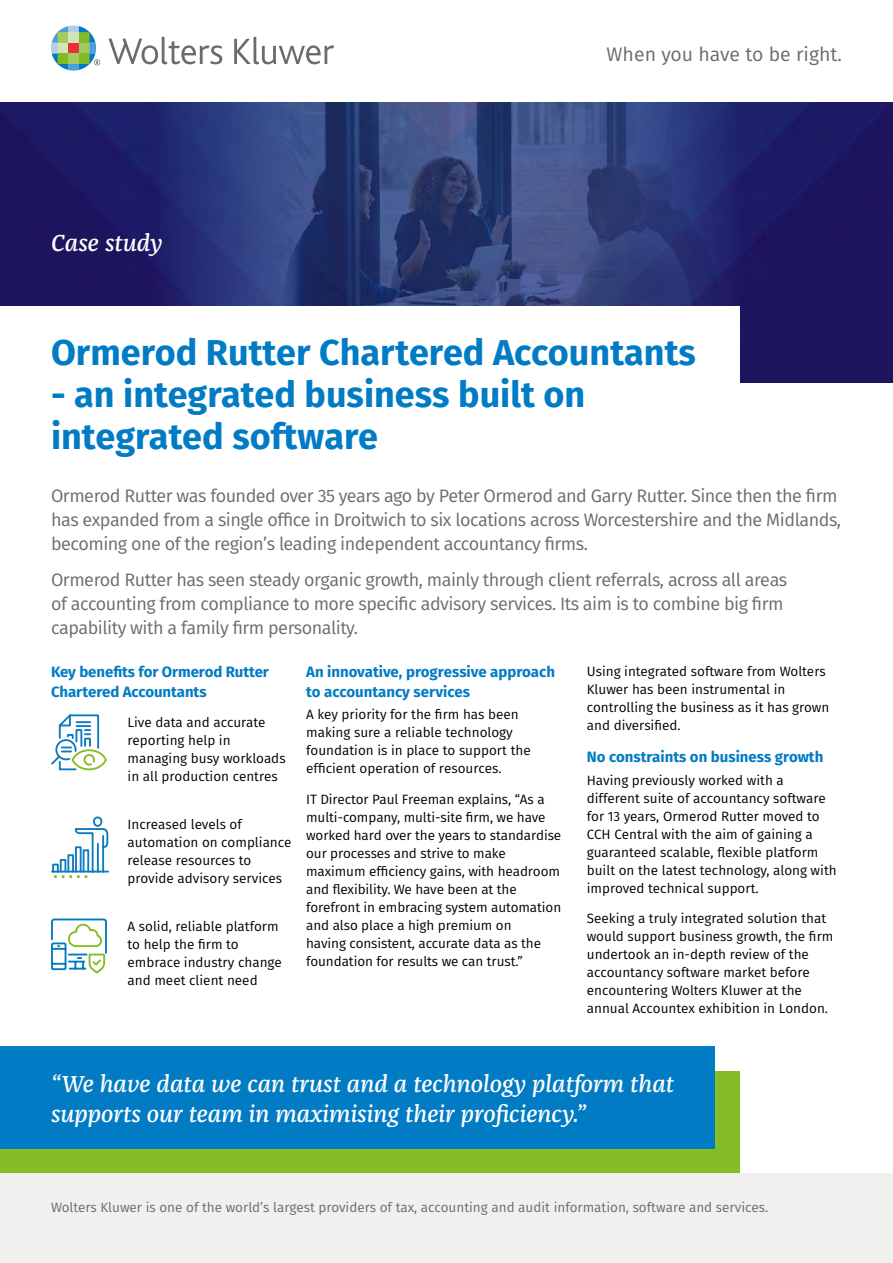
<style>
.page{position:relative;width:893px;height:1263px;background:#fff}
.page>*{position:absolute;margin:0;border:0;box-sizing:border-box;transform-origin:0 0}
.t1{font:700 36px/42px "Fira Sans";color:#007bc4}
.t2{font:italic 500 24px/30px "Franziska Pro";color:#fff}
.t3{font:19.5px "Fira Sans";color:#6b6b6a}
.t4{font:18px/24px "Fira Sans";letter-spacing:-.025em;color:#6b6b6a}
.t5{font:700 15px/19.5px "Fira Sans";color:#007bc4}
.t6{font:13.5px/18px "Fira Sans";color:#000}
.t7{font:13.5px "Fira Sans";color:#6b6b6a}
</style>
<div class="page">
<div style="left:0;top:1071px;width:740px;height:154px;background:#86bc25"></div>
<img style="left:0;top:102px;width:893px;height:281px">
<div style="left:0;top:1174px;width:893px;height:89px;background:#f0f0ef"></div>
<div style="left:0;top:306px;width:740px;height:128px;background:#fff"></div>
<svg style="left:108px;top:37px;width:114px;height:27px"></svg>
<svg style="left:234px;top:37px;width:100px;height:27px"></svg>
<svg style="left:51px;top:26px;width:49px;height:45px"></svg>
<div style="left:0;top:1046px;width:714px;height:102px;background:#007bc4"></div>
<svg style="left:51px;top:714px;width:56px;height:57px"></svg>
<svg style="left:51px;top:816px;width:58px;height:62px"></svg>
<svg style="left:51px;top:918px;width:56px;height:56px"></svg>
<h2 class="t2" style="left:51px;top:228px;width:113px">Case study</h2>
<h3 class="t3" style="left:607px;top:39px;width:237px">When you have to be right.</h3>
<h1 class="t1" style="left:51px;top:329px;width:646px">Ormerod Rutter Chartered Accountants</h1>
<h1 class="t1" style="left:51px;top:371px;width:536px">- an integrated business built on integrated software</h1>
<p class="t4" style="left:51px;top:483px;width:792px">Ormerod Rutter was founded over 35 years ago by Peter Ormerod and Garry Rutter. Since then the firm has expanded from a single office in Droitwich to six locations across Worcestershire and the Midlands, becoming one of the region’s leading independent accountancy firms.</p>
<p class="t4" style="left:51px;top:568px;width:738px">Ormerod Rutter has seen steady organic growth, mainly through client referrals, across all areas of accounting from compliance to more specific advisory services. Its aim is to combine big firm capability with a family firm personality.</p>
<p class="t5" style="left:51px;top:661px;width:219px">Key benefits for Ormerod Rutter<br>Chartered Accountants</p>
<p class="t6" style="left:128px;top:713px;width:160px">Live data and accurate reporting help in managing busy workloads in all production centres</p>
<p class="t6" style="left:128px;top:815px;width:165px">Increased levels of automation on compliance release resources to provide advisory services</p>
<p class="t6" style="left:128px;top:917px;width:156px">A solid, reliable platform to help the firm to embrace industry change and meet client need</p>
<p class="t5" style="left:306px;top:661px;width:250px">An innovative, progressive approach to accountancy services</p>
<p class="t6" style="left:306px;top:705px;width:226px">A key priority for the firm has been making sure a reliable technology foundation is in place to support the efficient operation of resources.</p>
<p class="t6" style="left:306px;top:790px;width:257px">IT Director Paul Freeman explains, “As a multi-company, multi-site firm, we have worked hard over the years to standardise our processes and strive to make maximum efficiency gains, with headroom and flexibility. We have been at the forefront in embracing system automation and also place a high premium on<br>having consistent, accurate data as the foundation for results we can trust.”</p>
<p class="t6" style="left:587px;top:662px;width:244px">Using integrated software from Wolters<br>Kluwer has been instrumental in controlling the business as it has grown and diversified.</p>
<p class="t5" style="left:587px;top:746px;width:238px">No constraints on business growth</p>
<p class="t6" style="left:587px;top:770px;width:251px">Having previously worked with a different suite of accountancy software for 13 years, Ormerod Rutter moved to CCH Central with the aim of gaining a guaranteed scalable, flexible platform built on the latest technology, along with improved technical support.</p>
<p class="t6" style="left:587px;top:909px;width:248px">Seeking a truly integrated solution that would support business growth, the firm undertook an in-depth review of the accountancy software market before encountering Wolters Kluwer at the annual Accountex exhibition in London.</p>
<h2 class="t2" style="left:51px;top:1068px;width:625px">“We have data we can trust and a technology platform that supports our team in maximising their proficiency.”</h2>
<p class="t7" style="left:51px;top:1197px;width:719px">Wolters Kluwer is one of the world’s largest providers of tax, accounting and audit information, software and services.</p>
</div>
